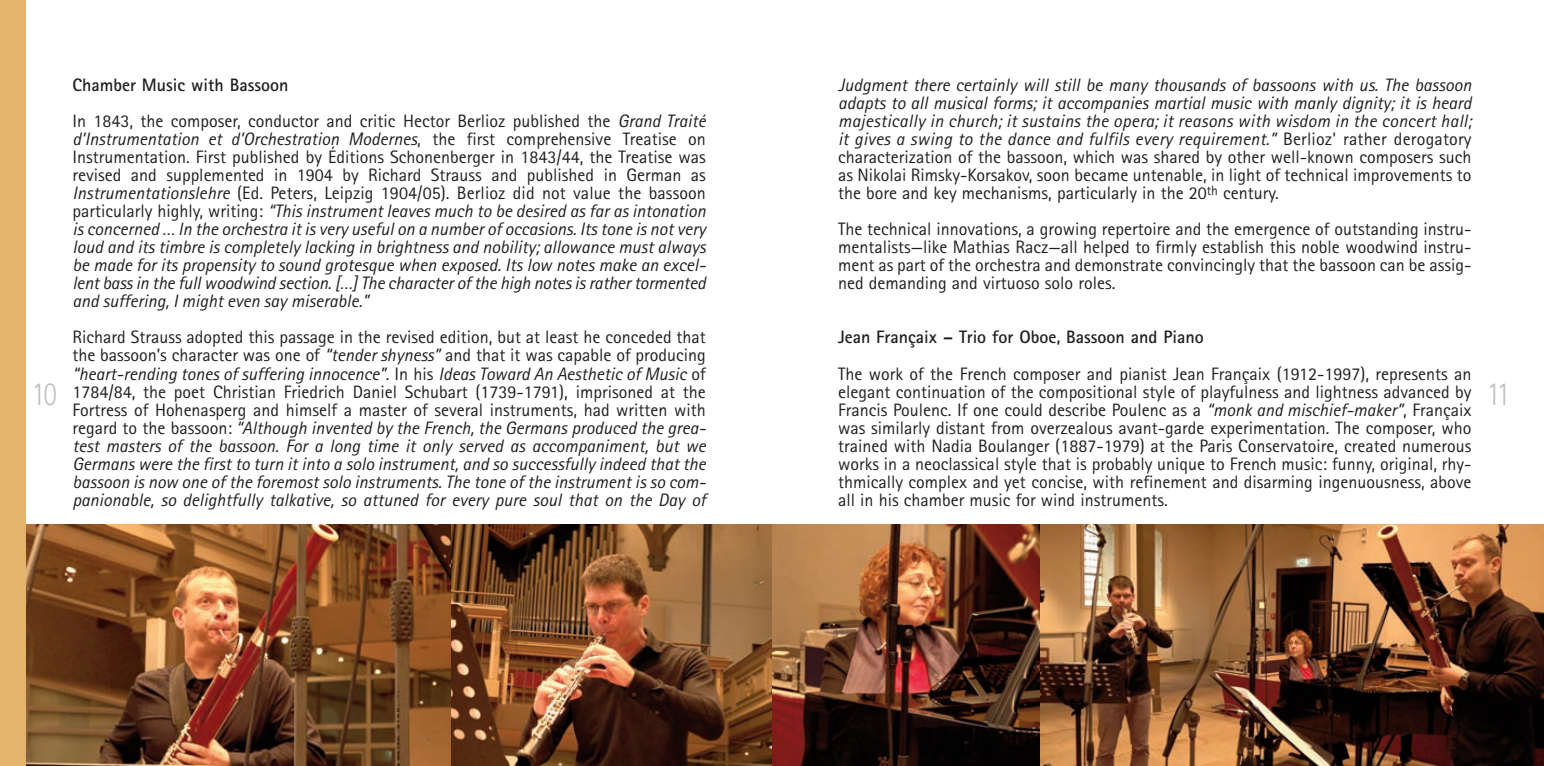
<style>
.page{position:relative;width:1544px;height:766px;background:#fff}
.page>*{position:absolute;margin:0;border:0;box-sizing:border-box;transform-origin:0 0}
.t1{font:300 33.75px "Rotis Sans Serif";color:#bcbdc0;scale:.8 1}
.t2{font:italic 18px/18px "Rotis Sans Serif";color:#231f20;text-align:justify}
.t3{font:18px/18px "Rotis Sans Serif";color:#231f20;text-align:justify}
.t4{font:700 18px "Rotis Sans Serif";color:#231f20}
.s1{font-style:normal}
.s2{font-style:italic}
</style>
<div class="page">
<img style="left:451px;top:524px;width:321px;height:241px">
<img style="left:1040px;top:524px;width:503px;height:241px">
<img style="left:772px;top:524px;width:268px;height:241px">
<img style="left:26px;top:524px;width:425px;height:241px">
<div style="left:0;top:0;width:26px;height:765px;background:#e4b36d"></div>
<p class="t4" style="left:72px;top:79px;width:217px">Chamber Music with Bassoon</p>
<p class="t2" style="left:72px;top:114px;width:635px"><span class="s1">In 1843, the composer, conductor and critic Hector Berlioz published the</span> Grand Traité d’Instrumentation et d’Orchestration Modernes<span class="s1">, the first comprehensive Treatise on Instrumentation. First published by Éditions Schonenberger in 1843/44, the Treatise was revised and supplemented in 1904 by Richard Strauss and published in German as </span>Instrumentationslehre <span class="s1">(Ed. Peters, Leipzig 1904/05). Berlioz did not value the bassoon particularly highly, writing:</span> “This instrument leaves much to be desired as far as intonation is concerned … In the orchestra it is very useful on a number of occasions. Its tone is not very loud and its timbre is completely lacking in brightness and nobility; allowance must always be made for its propensity to sound grotesque when exposed. Its low notes make an excel&shy;lent bass in the full woodwind section. […] The character of the high notes is rather tormented and suffering, I might even say miserable.”</p>
<p class="t2" style="left:72px;top:330px;width:635px"><span class="s1">Richard Strauss adopted this passage in the revised edition, but at least he conceded that the bassoon’s character was one of</span> “tender shyness” <span class="s1">and that it was capable of producing </span>“heart-rending tones of suffering innocence”<span class="s1">. In his</span> Ideas Toward An Aesthetic of Music <span class="s1">of 1784/84, the poet Christian Friedrich Daniel Schubart (1739-1791), imprisoned at the Fortress of Hohenasperg and himself a master of several instruments, had written with regard to the bassoon:</span> “Although invented by the French, the Germans produced the grea&shy;test masters of the bassoon. For a long time it only served as accompaniment, but we Germans were the first to turn it into a solo instrument, and so successfully indeed that the bassoon is now one of the foremost solo instruments. The tone of the instrument is so com&shy;panionable, so delightfully talkative, so attuned for every pure soul that on the Day of</p>
<p class="t2" style="left:838px;top:78px;width:635px">Judgment there certainly will still be many thousands of bassoons with us. The bassoon adapts to all musical forms; it accompanies martial music with manly dignity; it is heard majestically in church; it sustains the opera; it reasons with wisdom in the concert hall; it gives a swing to the dance and fulfils every requirement.” <span class="s1">Berlioz' rather derogatory characterization of the bassoon, which was shared by other well-known composers such as Nikolai Rimsky-Korsakov, soon became untenable, in light of technical improvements to the bore and key mechanisms, particularly in the 20</span><sup>th</sup> <span class="s1">century.</span></p>
<p class="t3" style="left:838px;top:222px;width:635px">The technical innovations, a growing repertoire and the emergence of outstanding instru&shy;mentalists—like Mathias Racz—all helped to firmly establish this noble woodwind instru&shy;ment as part of the orchestra and demonstrate convincingly that the bassoon can be assig&shy;ned demanding and virtuoso solo roles.</p>
<p class="t4" style="left:838px;top:331px;width:367px">Jean Françaix – Trio for Oboe, Bassoon and Piano</p>
<p class="t3" style="left:838px;top:366px;width:635px">The work of the French composer and pianist Jean Françaix (1912-1997), represents an elegant continuation of the compositional style of playfulness and lightness advanced by Francis Poulenc. If one could describe Poulenc as a <span class="s2">“monk and mischief-maker”</span>, Françaix was similarly distant from overzealous avant-garde experimentation. The composer, who trained with Nadia Boulanger (1887-1979) at the Paris Conservatoire, created numerous works in a neoclassical style that is probably unique to French music: funny, original, rhy&shy;thmically complex and yet concise, with refinement and disarming ingenuousness, above all in his chamber music for wind instruments.</p>
<p class="t1" style="left:32px;top:381px;width:33px">10</p>
<p class="t1" style="left:1486px;top:381px;width:30px">11</p>
</div>
